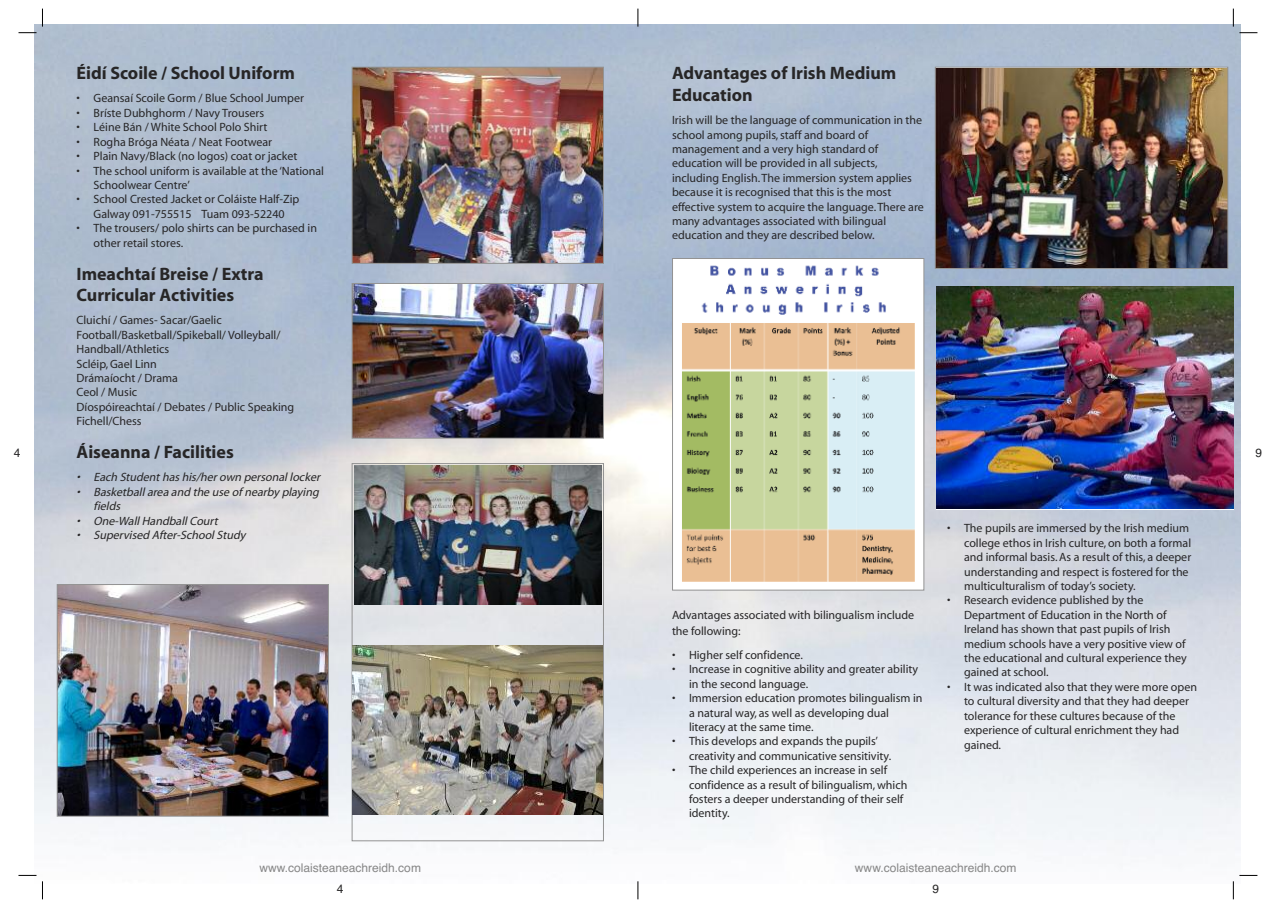
<style>
.page{position:relative;width:1276px;height:908px;background:#fff}
.page>*{position:absolute;margin:0;border:0;box-sizing:border-box;transform-origin:0 0}
.t1{font:700 18px/21.6px "Myriad";color:#272627}
.t2{font:12px/14.4px "Myriad";color:#272627}
.t3{font:italic 12px/14.4px "Myriad";letter-spacing:.005em;color:#272627}
.t4{font:12px "Helvetica";color:#868686}
.t5{font:12px "Helvetica";color:#272627}
</style>
<div class="page">
<img style="left:34px;top:24px;width:1206px;height:859px">
<svg style="left:42px;top:880px;width:1px;height:18px"></svg>
<svg style="left:637px;top:9px;width:1px;height:18px"></svg>
<svg style="left:637px;top:880px;width:1px;height:18px"></svg>
<svg style="left:19px;top:9px;width:24px;height:24px"></svg>
<svg style="left:1233px;top:9px;width:24px;height:24px"></svg>
<svg style="left:19px;top:874px;width:17px;height:1px"></svg>
<svg style="left:1233px;top:874px;width:24px;height:24px"></svg>
<img style="left:59px;top:585px;width:268px;height:229px">
<div style="left:57px;top:583px;width:272px;height:233px;border:1px solid #939393"></div>
<img style="left:353px;top:285px;width:249px;height:151px">
<div style="left:351px;top:283px;width:253px;height:155px;border:1px solid #939393"></div>
<img style="left:353px;top:69px;width:249px;height:193px">
<div style="left:351px;top:67px;width:253px;height:197px;border:1px solid #939393"></div>
<img style="left:354px;top:465px;width:247px;height:139px">
<div style="left:351px;top:463px;width:253px;height:377px;border:1px solid #939393"></div>
<div style="left:673px;top:259px;width:250px;height:330px;background:#fff"></div>
<img style="left:682px;top:265px;width:232px;height:316px">
<div style="left:672px;top:258px;width:252px;height:332px;border:1px solid #939393"></div>
<img style="left:936px;top:69px;width:290px;height:198px">
<div style="left:934px;top:67px;width:294px;height:202px;border:1px solid #939393"></div>
<img style="left:936px;top:286px;width:297px;height:222px">
<img style="left:352px;top:645px;width:250px;height:168px">
<h1 class="t1" style="left:77px;top:64px;width:220px">Éidí Scoile / School Uniform</h1>
<p class="t2" style="left:77px;top:92px;width:229px">• Geansaí Scoile Gorm / Blue School Jumper</p>
<p class="t2" style="left:77px;top:107px;width:189px">• Bríste Dubhghorm / Navy Trousers</p>
<p class="t2" style="left:77px;top:121px;width:192px">• Léine Bán / White School Polo Shirt</p>
<p class="t2" style="left:77px;top:135px;width:197px">• Rogha Bróga Néata / Neat Footwear</p>
<p class="t2" style="left:77px;top:150px;width:222px">• Plain Navy/Black (no logos) coat or jacket</p>
<p class="t2" style="left:94px;top:164px;width:232px;text-indent:-17px">• The school uniform is available at the‘National<br>Schoolwear Centre’</p>
<p class="t2" style="left:77px;top:193px;width:224px;text-align:center">• School Crested Jacket or Coláiste Half-Zip<br>Galway 091-755515 Tuam 093-52240</p>
<p class="t2" style="left:94px;top:222px;width:225px;text-indent:-17px">• The trousers/ polo shirts can be purchased in other retail stores.</p>
<h1 class="t1" style="left:77px;top:264px;width:189px">Imeachtaí Breise / Extra<br>Curricular Activities</h1>
<p class="t2" style="left:77px;top:314px;width:219px">Cluichí / Games- Sacar/Gaelic<br>Football/Basketball/Spikeball/ Volleyball/<br>Handball/Athletics<br>Scléip,Gael Linn<br>Drámaíocht / Drama<br>Ceol / Music<br>Díospóireachtaí / Debates / Public Speaking<br>Fichell/Chess</p>
<h1 class="t1" style="left:77px;top:443px;width:159px">Áiseanna / Facilities</h1>
<p class="t3" style="left:77px;top:471px;width:247px">• Each Student has his/her own personal locker</p>
<p class="t3" style="left:94px;top:485px;width:229px;text-indent:-17px">• Basketball area and the use of nearby playing fields</p>
<p class="t3" style="left:77px;top:514px;width:145px">• One-Wall Handball Court</p>
<p class="t3" style="left:77px;top:528px;width:170px">• Supervised After-School Study</p>
<h1 class="t1" style="left:672px;top:64px;width:226px">Advantages of Irish Medium<br>Education</h1>
<p class="t2" style="left:672px;top:114px;width:253px">Irish will be the language of communication in the school among pupils,staff and board of management and a very high standard of education will be provided in all subjects, including English.The immersion system applies because it is recognised that this is the most effective system to acquire the language.There are many advantages associated with bilingual education and they are described below.</p>
<p class="t5" style="left:14px;top:446px;width:8px">4</p>
<p class="t5" style="left:1255px;top:446px;width:8px">9</p>
<p class="t2" style="left:964px;top:522px;width:229px;text-indent:-17px">• The pupils are immersed by the Irish medium college ethos in Irish culture,on both a formal and informal basis.As a result of this,a deeper understanding and respect is fostered for the multiculturalism of today’s society.</p>
<p class="t2" style="left:964px;top:594px;width:224px;text-indent:-17px">• Research evidence published by the Department of Education in the North of Ireland has shown that past pupils of Irish medium schools have a very positive view of the educational and cultural experience they gained at school.</p>
<p class="t2" style="left:964px;top:680px;width:234px;text-indent:-17px">• It was indicated also that they were more open to cultural diversity and that they had deeper tolerance for these cultures because of the experience of cultural enrichment they had gained.</p>
<p class="t2" style="left:672px;top:608px;width:244px;line-height:15.2px">Advantages associated with bilingualism include the following:</p>
<p class="t2" style="left:672px;top:648px;width:132px">• Higher self confidence.</p>
<p class="t2" style="left:689px;top:662px;width:231px;text-indent:-17px">• Increase in cognitive ability and greater ability in the second language.</p>
<p class="t2" style="left:689px;top:691px;width:235px;text-indent:-17px">• Immersion education promotes bilingualism in a natural way,as well as developing dual literacy at the same time.</p>
<p class="t2" style="left:689px;top:734px;width:204px;text-indent:-17px">• This develops and expands the pupils’ creativity and communicative sensitivity.</p>
<p class="t2" style="left:689px;top:763px;width:220px;text-indent:-17px">• The child experiences an increase in self confidence as a result of bilingualism,which fosters a deeper understanding of their self identity.</p>
<p class="t4" style="left:259px;top:860px;width:163px">www.colaisteaneachreidh.com</p>
<p class="t4" style="left:855px;top:860px;width:163px">www.colaisteaneachreidh.com</p>
<p class="t5" style="left:337px;top:881px;width:8px">4</p>
<p class="t5" style="left:932px;top:881px;width:8px">9</p>
</div>
